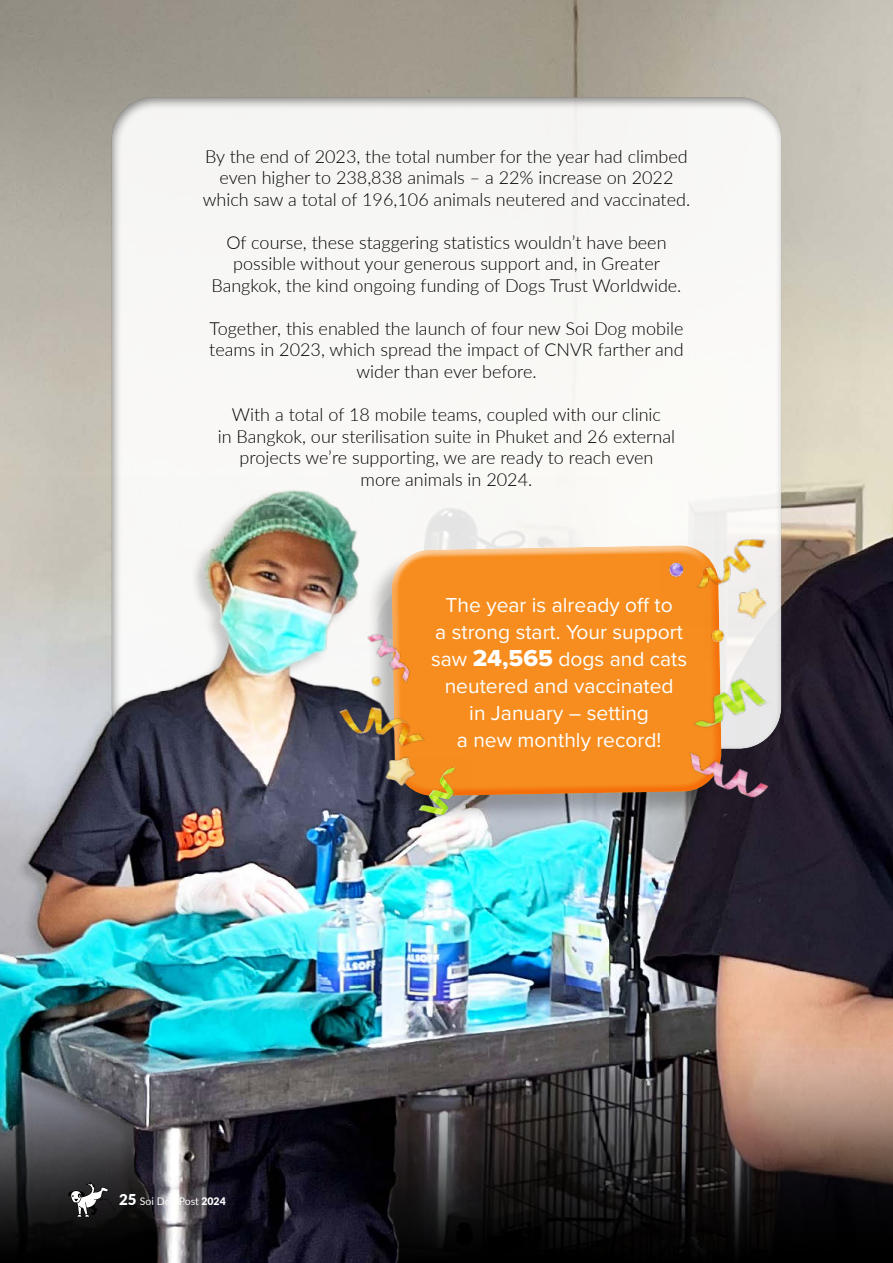
<style>
.page{position:relative;width:893px;height:1263px;background:#fff}
.page>*{position:absolute;margin:0;border:0;box-sizing:border-box;transform-origin:0 0}
.t1{font:21px/27px "Proxima Nova";color:#fff;text-align:center}
.t2{font:300 18px/21.6px "Lato";color:#000;text-align:center}
.t3{font:10.5px "Lato";letter-spacing:-.005em;color:#fff}
.s1{font-weight:900;font-size:15px}
.s2{font-weight:900}
.s3{font-family:"Proxima Nova Extrabld";font-size:24px}
</style>
<div class="page">
<img style="left:0;top:0;width:893px;height:946px">
<div style="left:99px;top:87px;width:695px;height:662px;background:#000;opacity:.5"></div>
<svg style="left:611px;top:946px;width:282px;height:317px;background:#5e4d47"></svg>
<img style="left:0;top:476px;width:608px;height:787px">
<div style="left:367px;top:548px;width:355px;height:275px;background:#000;opacity:.25"></div>
<svg style="left:382px;top:536px;width:293px;height:81px"></svg>
<div style="left:390px;top:556px;width:314px;height:242px;background:#f78d1e"></div>
<img style="left:675px;top:774px;width:113px;height:56px">
<img style="left:348px;top:617px;width:76px;height:40px">
<img style="left:670px;top:650px;width:123px;height:124px">
<img style="left:406px;top:758px;width:63px;height:66px">
<img style="left:704px;top:627px;width:48px;height:32px">
<img style="left:659px;top:542px;width:117px;height:85px">
<img style="left:334px;top:657px;width:116px;height:142px">
<img style="left:675px;top:510px;width:106px;height:107px">
<img style="left:314px;top:659px;width:138px;height:137px">
<svg style="left:68px;top:1182px;width:47px;height:35px"></svg>
<p class="t2" style="left:203px;top:145px;width:489px">By the end of 2023, the total number for the year had climbed even higher to 238,838 animals – a 22% increase on 2022 which saw a total of 196,106 animals neutered and vaccinated.</p>
<p class="t2" style="left:211px;top:231px;width:472px">Of course, these staggering statistics wouldn’t have been possible without your generous support and, in Greater<br>Bangkok, the kind ongoing funding of Dogs Trust Worldwide.</p>
<p class="t2" style="left:209px;top:317px;width:476px">Together, this enabled the launch of four new Soi Dog mobile teams in 2023, which spread the impact of CNVR farther and wider than ever before.</p>
<p class="t2" style="left:218px;top:403px;width:459px">With a total of 18 mobile teams, coupled with our clinic<br>in Bangkok, our sterilisation suite in Phuket and 26 external projects we’re supporting, we are ready to reach even more animals in 2024.</p>
<p class="t3" style="left:119px;top:1194px;width:108px"><span class="s1">25</span> Soi Dog Post <span class="s2">2024</span></p>
<p class="t1" style="left:431px;top:591px;width:258px">The year is already off to<br>a strong start. Your support saw <span class="s3">24,565</span> dogs and cats neutered and vaccinated<br>in January – setting<br>a new monthly record!</p>
</div>
